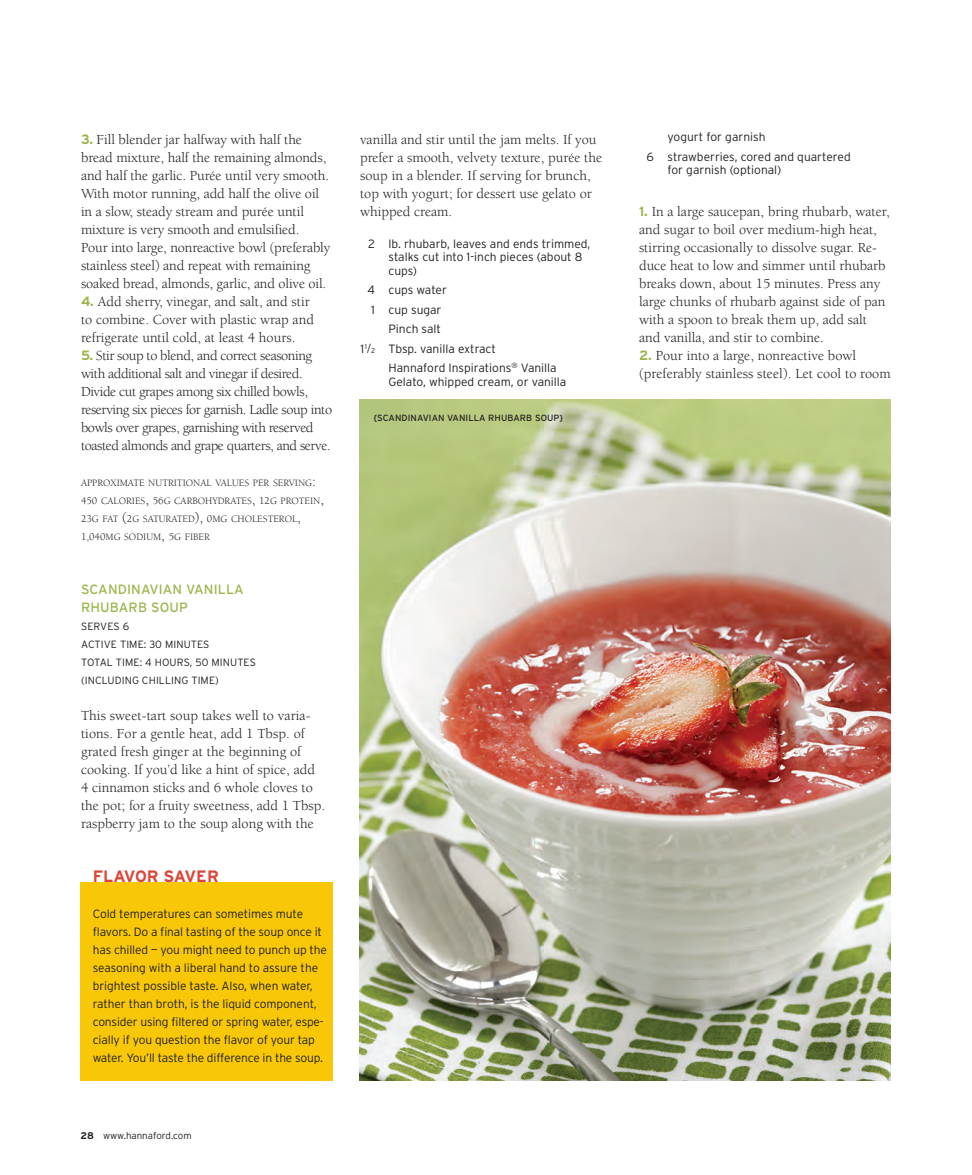
<style>
.page{position:relative;width:972px;height:1175px;background:#fff}
.page>*{position:absolute;margin:0;border:0;box-sizing:border-box;transform-origin:0 0}
.t1{font:700 16.5px "Interstate";color:#da4739}
.t2{font:14.25px/18px "Berkeley";color:#231f20}
.t3{font:14.25px/18px "Berkeley";letter-spacing:-.03em;color:#231f20}
.t4{font:13.5px/18px "Interstate";letter-spacing:.01em;color:#9cb64c}
.t5{font:300 12px/18px "Interstate";letter-spacing:-.01em;color:#231f20}
.t6{font:300 10.5px/18px "Interstate";letter-spacing:.01em;color:#231f20}
.t7{font:10.05px/18px "Berkeley";color:#231f20}
.t8{font:300 9.75px "Interstate";color:#231f20}
.t9{font:9px "Interstate";letter-spacing:.01em;color:#231f20}
.s1{font-family:"Interstate";font-weight:700;font-size:13.5px;color:#9cb64c}
.s2{font-size:14.25px}
.s3{font-size:10.5px}
.s4{font-weight:700}
.s5{font-size:7.05px}
</style>
<div class="page">
<img style="left:360px;top:400px;width:531px;height:680px">
<div style="left:81px;top:882px;width:252px;height:198px;background:#f8c808"></div>
<p class="t2" style="left:81px;top:132px;width:251px"><span class="s1">3.</span> Fill blender jar halfway with half the bread mixture, half the remaining almonds, and half the garlic. Purée until very smooth.<br>With motor running, add half the olive oil in a slow, steady stream and purée until mixture is very smooth and emulsified.<br>Pour into large, nonreactive bowl (preferably stainless steel) and repeat with remaining soaked bread, almonds, garlic, and olive oil.</p>
<p class="t2" style="left:81px;top:294px;width:234px"><span class="s1">4.</span> Add sherry, vinegar, and salt, and stir to combine. Cover with plastic wrap and refrigerate until cold, at least 4 hours.</p>
<p class="t3" style="left:81px;top:348px;width:253px"><span class="s1">5.</span> Stir soup to blend, and correct seasoning with additional salt and vinegar if desired.<br>Divide cut grapes among six chilled bowls, reserving six pieces for garnish. Ladle soup into bowls over grapes, garnishing with reserved toasted almonds and grape quarters, and serve.</p>
<p class="t7" style="left:81px;top:475px;width:245px">APPROXIMATE NUTRITIONAL VALUES PER SERVING<span class="s2">:<br></span><span class="s3">450</span> CALORIES<span class="s2">,</span> <span class="s3">56</span>G CARBOHYDRATES<span class="s2">,</span> <span class="s3">12</span>G PROTEIN<span class="s2">, </span><span class="s3">23</span>G FAT <span class="s2">(</span><span class="s3">2</span>G SATURATED<span class="s2">),</span> <span class="s3">0</span>MG CHOLESTEROL<span class="s2">, </span><span class="s3">1,040</span>MG SODIUM<span class="s2">,</span> <span class="s3">5</span>G FIBER</p>
<p class="t4" style="left:81px;top:581px;width:164px">SCANDINAVIAN VANILLA<br>RHUBARB SOUP</p>
<p class="t6" style="left:81px;top:618px;width:176px">SERVES 6<br>ACTIVE TIME: 30 MINUTES<br>TOTAL TIME: 4 HOURS, 50 MINUTES (INCLUDING CHILLING TIME)</p>
<p class="t2" style="left:81px;top:708px;width:246px">This sweet-tart soup takes well to varia&shy;tions. For a gentle heat, add 1 Tbsp. of grated fresh ginger at the beginning of cooking. If you’d like a hint of spice, add 4 cinnamon sticks and 6 whole cloves to the pot; for a fruity sweetness, add 1 Tbsp. raspberry jam to the soup along with the</p>
<p class="t1" style="left:93px;top:870px;width:127px">FLAVOR SAVER</p>
<p class="t5" style="left:93px;top:906px;width:236px">Cold temperatures can sometimes mute flavors. Do a final tasting of the soup once it has chilled — you might need to punch up the seasoning with a liberal hand to assure the brightest possible taste. Also, when water, rather than broth, is the liquid component, consider using filtered or spring water, espe&shy;cially if you question the flavor of your tap water. You’ll taste the difference in the soup.</p>
<p class="t8" style="left:81px;top:1131px;width:113px"><span class="s4">28</span> www.hannaford.com</p>
<p class="t2" style="left:360px;top:132px;width:244px">vanilla and stir until the jam melts. If you prefer a smooth, velvety texture, purée the soup in a blender. If serving for brunch, top with yogurt; for dessert use gelato or whipped cream.</p>
<p class="t5" style="left:389px;top:238px;width:203px;line-height:13.5px;text-indent:-20px">2 lb. rhubarb, leaves and ends trimmed, stalks cut into 1-inch pieces (about 8 cups)</p>
<p class="t5" style="left:368px;top:282px;width:81px">4 cups water</p>
<p class="t5" style="left:371px;top:301px;width:72px">1 cup sugar</p>
<p class="t5" style="left:389px;top:321px;width:54px">Pinch salt</p>
<p class="t5" style="left:360px;top:340px;width:137px">1<sup>1</sup><span class="s3">/</span><span class="s5">2</span> Tbsp. vanilla extract</p>
<p class="t5" style="left:389px;top:360px;width:170px">Hannaford Inspirations<sup>®</sup> Vanilla</p>
<p class="t5" style="left:389px;top:373px;width:179px">Gelato, whipped cream, or vanilla</p>
<p class="t9" style="left:373px;top:414px;width:191px">{SCANDINAVIAN VANILLA RHUBARB SOUP}</p>
<p class="t5" style="left:647px;top:128px;width:206px;line-height:19.5px;text-indent:21px">yogurt for garnish<br>6 strawberries, cored and quartered</p>
<p class="t5" style="left:668px;top:162px;width:115px">for garnish (optional)</p>
<p class="t2" style="left:639px;top:204px;width:252px"><span class="s1">1.</span> In a large saucepan, bring rhubarb, water, and sugar to boil over medium-high heat, stirring occasionally to dissolve sugar. Re&shy;duce heat to low and simmer until rhubarb breaks down, about 15 minutes. Press any large chunks of rhubarb against side of pan with a spoon to break them up, add salt and vanilla, and stir to combine.</p>
<p class="t2" style="left:639px;top:348px;width:253px"><span class="s1">2.</span> Pour into a large, nonreactive bowl (preferably stainless steel). Let cool to room</p>
</div>
